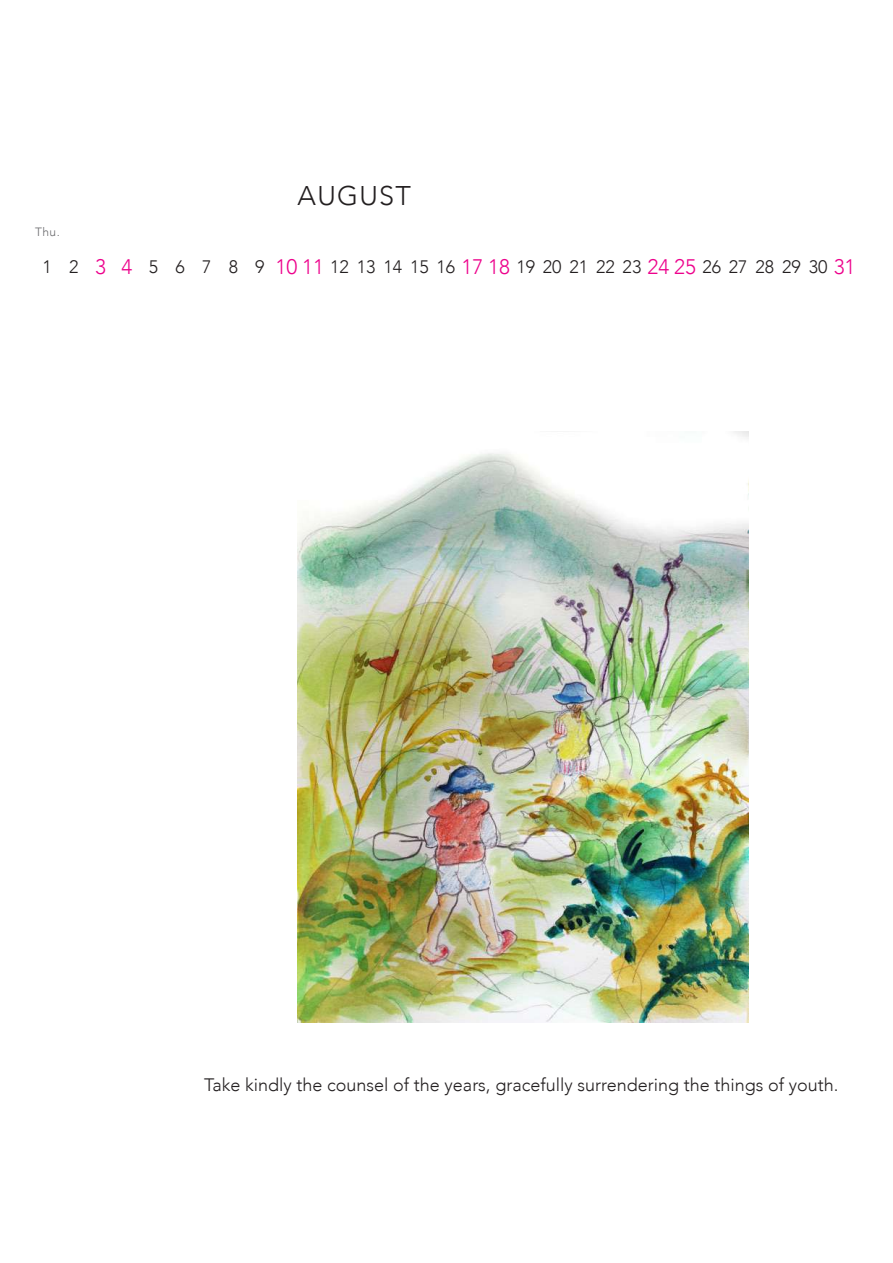
<style>
.page{position:relative;width:893px;height:1263px;background:#fff}
.page>*{position:absolute;margin:0;border:0;box-sizing:border-box;transform-origin:0 0}
.t1{font:300 27px "Avenir";letter-spacing:.045em;color:#231f20}
.t2{font:300 18px "Avenir";color:#231f20}
.t3{font:300 12px "Avenir";color:#6b6b6e}
.s1{font-size:21px;color:#ed028c}
</style>
<div class="page">
<img style="left:298px;top:432px;width:450px;height:591px">
<p class="t3" style="left:35px;top:224px;width:26px">Thu.</p>
<h1 class="t1" style="left:298px;top:180px;width:115px">AUGUST</h1>
<p class="t2" style="left:43px;top:256px;width:814px">1 2 <span class="s1">3 4</span> 5 6 7 8 9 <span class="s1">1011</span>1213141516<span class="s1">1718</span>1920212223<span class="s1">2425</span>2627282930<span class="s1">31</span></p>
<p class="t2" style="left:204px;top:1074px;width:636px">Take kindly the counsel of the years, gracefully surrendering the things of youth.</p>
</div>
